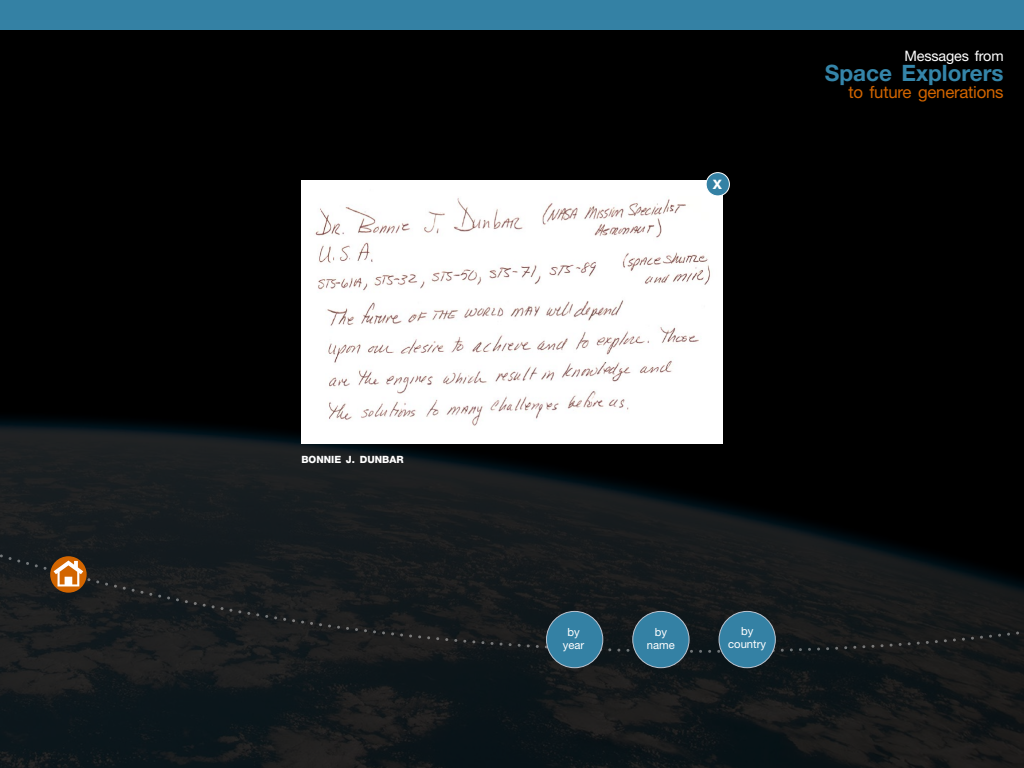
<style>
.page{position:relative;width:1024px;height:768px;background:#fff}
.page>*{position:absolute;margin:0;border:0;box-sizing:border-box;transform-origin:0 0}
.t1{font:700 22.5px "Helvetica Neue LT Std";color:#3585a9}
.t2{font:16.8px "Helvetica Neue LT Std";letter-spacing:-.015em;color:#d26500}
.t3{font:14.4px "Helvetica Neue LT Std";letter-spacing:-.01em;color:#fff}
.t4{font:800 13px "Helvetica Neue LT Std";color:#fff}
.t5{font:11.3px/12.6px "Helvetica Neue LT Std";color:#fff;text-align:center}
.t6{font:800 10px "Helvetica Neue LT Std";color:#fff}
</style>
<div class="page">
<img style="left:0;top:30px;width:1024px;height:738px">
<div style="left:0;top:0;width:1024px;height:30px;background:#3481a4"></div>
<svg style="left:0;top:549px;width:1024px;height:111px;background:#181b1d"></svg>
<div style="left:547px;top:611px;width:56px;height:57px;background:#3481a4;border-radius:50%"></div>
<div style="left:546px;top:611px;width:57px;height:57px;border:1px solid #bac3cf;border-radius:50%"></div>
<div style="left:633px;top:611px;width:56px;height:57px;background:#3481a4;border-radius:50%"></div>
<div style="left:632px;top:611px;width:57px;height:57px;border:1px solid #bac3cf;border-radius:50%"></div>
<div style="left:719px;top:611px;width:56px;height:57px;background:#3481a4;border-radius:50%"></div>
<div style="left:719px;top:611px;width:57px;height:57px;border:1px solid #bac3cf;border-radius:50%"></div>
<img style="left:301px;top:181px;width:422px;height:262px">
<div style="left:706px;top:173px;width:23px;height:23px;background:#3481a4;border-radius:50%"></div>
<div style="left:706px;top:172px;width:24px;height:24px;border:1px solid #fff;border-radius:50%"></div>
<svg style="left:50px;top:556px;width:37px;height:37px"></svg>
<svg style="left:54px;top:561px;width:29px;height:25px"></svg>
<p class="t6" style="left:301px;top:454px;width:104px">BONNIE J. DUNBAR</p>
<p class="t4" style="left:713px;top:176px;width:11px">X</p>
<p class="t3" style="left:904px;top:48px;width:101px">Messages from</p>
<h1 class="t1" style="left:825px;top:59px;width:180px">Space Explorers</h1>
<h2 class="t2" style="left:848px;top:82px;width:157px">to future generations</h2>
<p class="t5" style="left:563px;top:626px;width:23px">by year</p>
<p class="t5" style="left:647px;top:626px;width:29px">by name</p>
<p class="t5" style="left:728px;top:625px;width:39px">by country</p>
</div>
